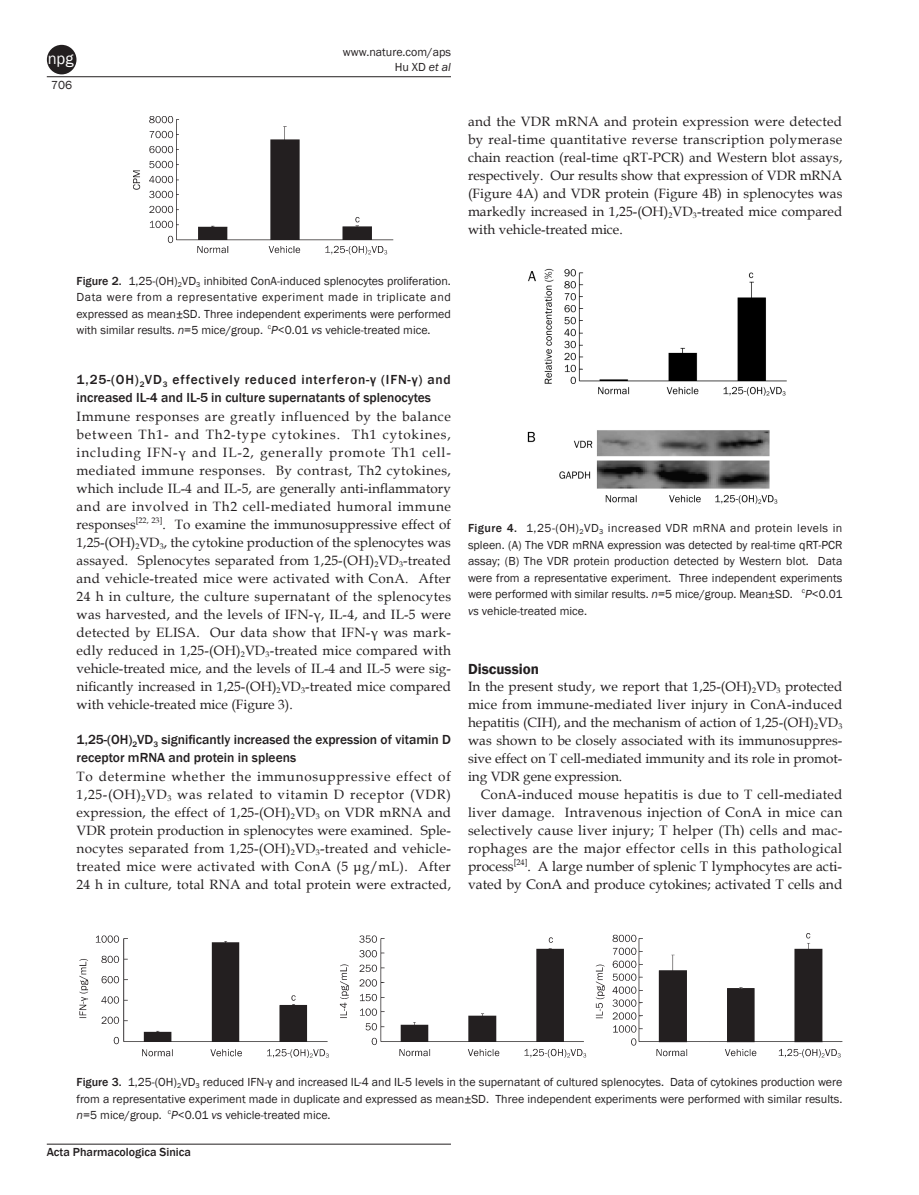
<style>
.page{position:relative;width:919px;height:1195px;background:#fff}
.page>*{position:absolute;margin:0;border:0;box-sizing:border-box;transform-origin:0 0}
.t1{font:16.5px "Franklin Gothic";color:#fff}
.t2{font:600 15px "Franklin Gothic";color:#231f20}
.t3{font:13.8px/18px "Book Antiqua";color:#231f20;text-align:justify}
.t4{font:13.5px/18px "Book Antiqua";letter-spacing:.005em;color:#231f20;text-align:justify}
.t5{font:500 13.5px/18px "Franklin Gothic";color:#231f20}
.t6{font:13.5px "Book Antiqua";letter-spacing:.025em;color:#231f20}
.t7{font:12px/16.5px "Franklin Gothic";color:#231f20;text-align:justify}
.t8{font:500 12px "Franklin Gothic";color:#231f20}
.s1{font-style:italic}
.s2{font-weight:500}
.s3{font-size:13.5px}
</style>
<div class="page">
<hr style="left:47px;top:76px;width:404px;height:1px;background:#231f20">
<hr style="left:47px;top:1144px;width:404px;height:1px;background:#231f20">
<div style="left:47px;top:45px;width:29px;height:29px;background:#231f20;border-radius:50%"></div>
<img style="left:133px;top:116px;width:261px;height:139px">
<img style="left:79px;top:933px;width:763px;height:125px">
<img style="left:527px;top:268px;width:260px;height:237px">
<p class="t1" style="left:48px;top:48px;width:27px">npg</p>
<p class="t7" style="left:51px;top:77px;width:23px">706</p>
<p class="t7" style="left:343px;top:45px;width:110px;line-height:15px;text-align:right">www.nature.com/aps<br>Hu XD <span class="s1">et al</span></p>
<p class="t7" style="left:77px;top:273px;width:376px"><span class="s2">Figure 2.</span> 1,25-(OH)<sub>2</sub>VD<sub>3</sub> inhibited ConA-induced splenocytes proliferation.<br>Data were from a representative experiment made in triplicate and expressed as mean±SD. Three independent experiments were performed with similar results. <span class="s1">n</span>=5 mice/group. <sup>c</sup><span class="s1">P</span>&lt;0.01 <span class="s1">vs</span> vehicle-treated mice.</p>
<p class="t5" style="left:77px;top:371px;width:376px">1,25-(OH)<sub>2</sub>VD<sub>3</sub> effectively reduced interferon-γ (IFN-γ) and increased IL-4 and IL-5 in culture supernatants of splenocytes</p>
<p class="t4" style="left:77px;top:407px;width:376px">Immune responses are greatly influenced by the balance between Th1- and Th2-type cytokines. Th1 cytokines, including IFN-γ and IL-2, generally promote Th1 cell&shy;mediated immune responses. By contrast, Th2 cytokines, which include IL-4 and IL-5, are generally anti-inflammatory and are involved in Th2 cell-mediated humoral immune responses<sup>[22,</sup> <sup>23]</sup>. To examine the immunosuppressive effect of 1,25-(OH)<sub>2</sub>VD<sub>3</sub>, the cytokine production of the splenocytes was assayed. Splenocytes separated from 1,25-(OH)<sub>2</sub>VD<sub>3</sub>-treated and vehicle-treated mice were activated with ConA. After 24 h in culture, the culture supernatant of the splenocytes was harvested, and the levels of IFN-γ, IL-4, and IL-5 were detected by ELISA. Our data show that IFN-γ was mark&shy;edly reduced in 1,25-(OH)<sub>2</sub>VD<sub>3</sub>-treated mice compared with vehicle-treated mice, and the levels of IL-4 and IL-5 were sig&shy;nificantly increased in 1,25-(OH)<sub>2</sub>VD<sub>3</sub>-treated mice compared with vehicle-treated mice (Figure 3).</p>
<p class="t5" style="left:77px;top:731px;width:376px">1,25-(OH)<sub>2</sub>VD<sub>3</sub> significantly increased the expression of vitamin D receptor mRNA and protein in spleens</p>
<p class="t4" style="left:77px;top:767px;width:376px">To determine whether the immunosuppressive effect of 1,25-(OH)<sub>2</sub>VD<sub>3</sub> was related to vitamin D receptor (VDR) expression, the effect of 1,25-(OH)<sub>2</sub>VD<sub>3</sub> on VDR mRNA and VDR protein production in splenocytes were examined. Sple&shy;nocytes separated from 1,25-(OH)<sub>2</sub>VD<sub>3</sub>-treated and vehicle&shy;treated mice were activated with ConA (5 μg/mL). After 24 h in culture, total RNA and total protein were extracted,</p>
<p class="t4" style="left:468px;top:112px;width:376px">and the VDR mRNA and protein expression were detected by real-time quantitative reverse transcription polymerase chain reaction (real-time qRT-PCR) and western blot assays, respectively. Our results show that expression of VDR mRNA (Figure 4A) and VDR protein (Figure 4B) in splenocytes was markedly increased in 1,25-(OH)<sub>2</sub>VD<sub>3</sub>-treated mice compared with vehicle-treated mice.</p>
<p class="t7" style="left:468px;top:520px;width:376px"><span class="s2">Figure 4.</span> 1,25-(OH)<sub>2</sub>VD<sub>3</sub> increased VDR mRNA and protein levels in spleen. (A) The VDR mRNA expression was detected by real-time qRT-PCR assay; (B) The VDR protein production detected by Western blot. Data were from a representative experiment. Three independent experiments were performed with similar results. <span class="s1">n</span>=5 mice/group. Mean±SD. <sup>c</sup><span class="s1">P</span>&lt;0.01 <span class="s1">vs</span> vehicle-treated mice.</p>
<p class="t2" style="left:468px;top:659px;width:73px">Discussion</p>
<p class="t4" style="left:468px;top:677px;width:376px">In the present study, we report that 1,25-(OH)<sub>2</sub>VD<sub>3</sub> protected mice from immune-mediated liver injury in ConA-induced hepatitis (CIH), and the mechanism of action of 1,25-(OH)<sub>2</sub>VD<sub>3 </sub>was shown to be closely associated with its immunosuppres&shy;sive effect on T cell-mediated immunity and its role in promot&shy;ing VDR gene expression.</p>
<p class="t6" style="left:480px;top:785px;width:363px">ConA-induced mouse hepatitis is due to T cell-mediated</p>
<p class="t3" style="left:468px;top:803px;width:376px"><span class="s3">liver damage. I</span>ntravenous injection of ConA in mice can <span class="s3">selectively</span> cause liver injury; T helper (Th) cells and mac&shy;rophages are the major effector cells in this pathological process<sup>[24]</sup>. A large number of splenic T lymphocytes are acti&shy;vated by ConA and produce cytokines; activated T cells and</p>
<p class="t7" style="left:77px;top:1074px;width:767px"><span class="s2">Figure 3.</span> 1,25-(OH)<sub>2</sub>VD<sub>3</sub> reduced IFN-γ and increased IL-4 and IL-5 levels in the supernatant of cultured splenocytes. Data of cytokines production were from a representative experiment made in duplicate and expressed as mean±SD. Three independent experiments were performed with similar results. <span class="s1">n</span>=5 mice/group. <sup>c</sup><span class="s1">P</span>&lt;0.01 <span class="s1">vs</span> vehicle-treated mice.</p>
<p class="t8" style="left:47px;top:1144px;width:145px">Acta Pharmacologica Sinica</p>
</div>
